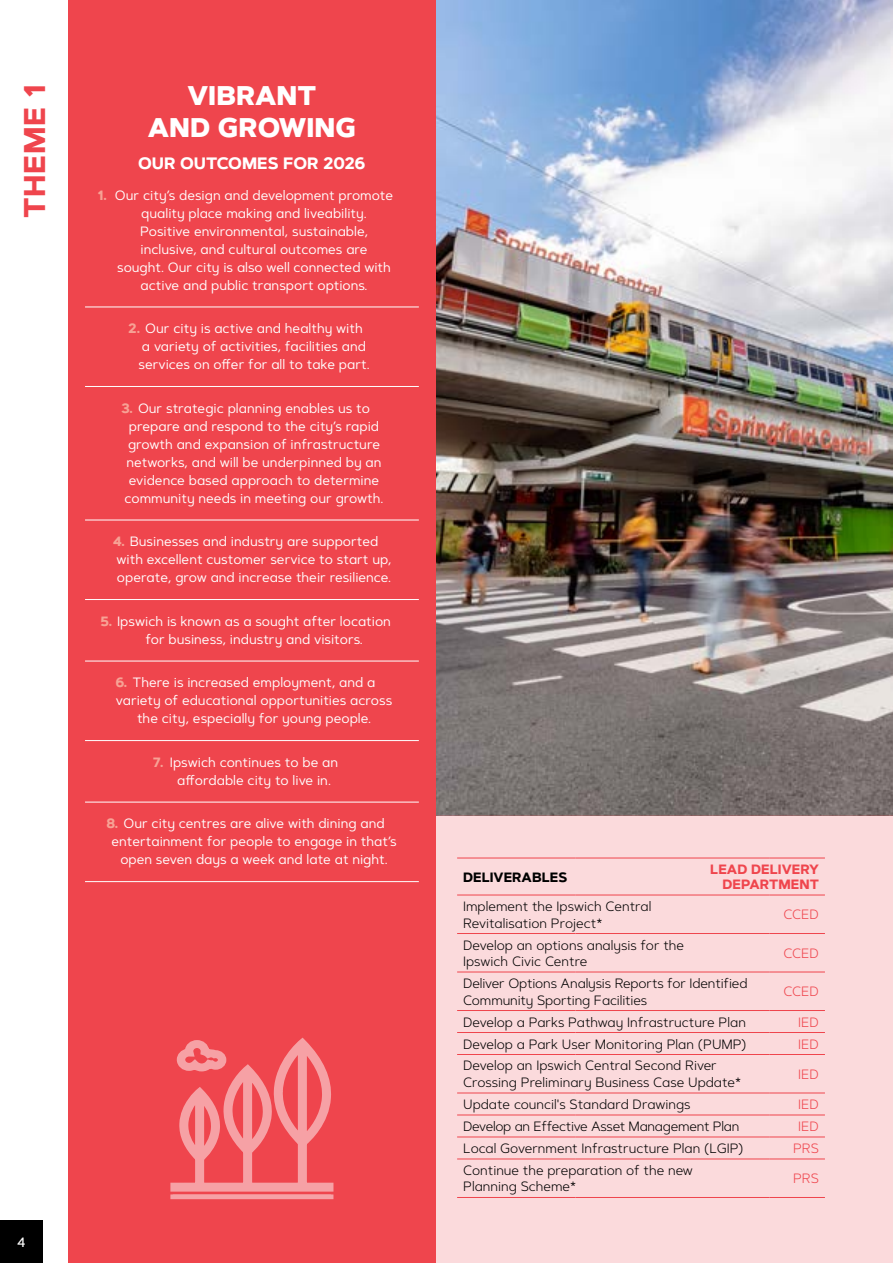
<style>
.page{position:relative;width:893px;height:1263px;background:#fff}
.page>*{position:absolute;margin:0;border:0;box-sizing:border-box;transform-origin:0 0}
.Body_copy_1_column{font:700 30px "Artegra Sans Alt";letter-spacing:.02em;color:#ef454d}
.Theme_Subheading_H2{font:800 27px/31.5px "Artegra Sans Alt";color:#fff;text-align:center}
.Theme_Subheading_H3{font:700 16.5px "Artegra Sans Alt";color:#fff}
.t1{font:13.5px/18px "Artegra Sans Alt";color:#fff}
.Body_copy_1_column-2{font:300 13.5px/16.5px "Artegra Sans Alt";color:#000}
.Body_copy_1_column-3{font:300 13.5px "Artegra Sans Alt";letter-spacing:-.02em;color:#000}
.Body_copy_1_column-4{font:300 13.5px "Artegra Sans Alt";color:#ef454d}
.t2{font:700 13.5px/15px "Artegra Sans Alt";color:#ef454d;text-align:right}
.t3{font:700 13.5px "Artegra Sans Alt";color:#000}
.t4{font:500 13.5px "Artegra Sans Alt";color:#fff}
.s1{font-weight:700;color:#f7a295}
</style>
<div class="page">
<img style="left:436px;top:0;width:457px;height:815px">
<div style="left:436px;top:815px;width:457px;height:448px;background:#fbdadc"></div>
<div style="left:68px;top:0;width:368px;height:1263px;background:#ef454d"></div>
<hr style="left:457px;top:858px;width:118px;height:1px;background:#ef454d">
<hr style="left:575px;top:858px;width:195px;height:1px;background:#ef454d">
<hr style="left:770px;top:858px;width:55px;height:1px;background:#ef454d">
<hr style="left:457px;top:895px;width:118px;height:1px;background:#ef454d">
<hr style="left:575px;top:895px;width:195px;height:1px;background:#ef454d">
<hr style="left:770px;top:895px;width:55px;height:1px;background:#ef454d">
<hr style="left:457px;top:933px;width:118px;height:1px;background:#ef454d">
<hr style="left:575px;top:933px;width:195px;height:1px;background:#ef454d">
<hr style="left:770px;top:933px;width:55px;height:1px;background:#ef454d">
<hr style="left:457px;top:972px;width:118px;height:1px;background:#ef454d">
<hr style="left:575px;top:972px;width:195px;height:1px;background:#ef454d">
<hr style="left:770px;top:972px;width:55px;height:1px;background:#ef454d">
<hr style="left:457px;top:1010px;width:118px;height:1px;background:#ef454d">
<hr style="left:575px;top:1010px;width:195px;height:1px;background:#ef454d">
<hr style="left:770px;top:1010px;width:55px;height:1px;background:#ef454d">
<hr style="left:457px;top:1032px;width:118px;height:1px;background:#ef454d">
<hr style="left:575px;top:1032px;width:195px;height:1px;background:#ef454d">
<hr style="left:770px;top:1032px;width:55px;height:1px;background:#ef454d">
<hr style="left:457px;top:1054px;width:118px;height:1px;background:#ef454d">
<hr style="left:575px;top:1054px;width:195px;height:1px;background:#ef454d">
<hr style="left:770px;top:1054px;width:55px;height:1px;background:#ef454d">
<hr style="left:457px;top:1092px;width:118px;height:1px;background:#ef454d">
<hr style="left:575px;top:1092px;width:195px;height:1px;background:#ef454d">
<hr style="left:770px;top:1092px;width:55px;height:1px;background:#ef454d">
<hr style="left:457px;top:1114px;width:118px;height:1px;background:#ef454d">
<hr style="left:575px;top:1114px;width:195px;height:1px;background:#ef454d">
<hr style="left:770px;top:1114px;width:55px;height:1px;background:#ef454d">
<hr style="left:457px;top:1136px;width:118px;height:1px;background:#ef454d">
<hr style="left:575px;top:1136px;width:195px;height:1px;background:#ef454d">
<hr style="left:770px;top:1136px;width:55px;height:1px;background:#ef454d">
<hr style="left:457px;top:1158px;width:118px;height:1px;background:#ef454d">
<hr style="left:575px;top:1158px;width:195px;height:1px;background:#ef454d">
<hr style="left:770px;top:1158px;width:55px;height:1px;background:#ef454d">
<hr style="left:457px;top:1197px;width:118px;height:1px;background:#ef454d">
<hr style="left:575px;top:1197px;width:195px;height:1px;background:#ef454d">
<hr style="left:770px;top:1197px;width:55px;height:1px;background:#ef454d">
<svg style="left:170px;top:1037px;width:164px;height:163px"></svg>
<hr style="left:85px;top:307px;width:334px;height:1px;background:#fff">
<hr style="left:85px;top:386px;width:334px;height:1px;background:#fff">
<hr style="left:85px;top:520px;width:334px;height:1px;background:#fff">
<hr style="left:85px;top:599px;width:334px;height:1px;background:#fff">
<hr style="left:85px;top:661px;width:334px;height:1px;background:#fff">
<hr style="left:85px;top:740px;width:334px;height:1px;background:#fff">
<hr style="left:85px;top:802px;width:334px;height:1px;background:#fff">
<hr style="left:85px;top:881px;width:334px;height:1px;background:#fff">
<div style="left:0;top:1220px;width:43px;height:43px;background:#000"></div>
<p class="Body_copy_1_column" style="left:12px;top:218px;width:134px;rotate:-90deg">THEME 1</p>
<p class="Theme_Subheading_H2" style="left:148px;top:80px;width:210px">VIBRANT<br>AND GROWING</p>
<p class="Theme_Subheading_H3" style="left:138px;top:151px;width:229px">OUR OUTCOMES FOR 2026</p>
<p class="t1" style="left:98px;top:186px;width:297px"><span class="s1">1.</span> Our city’s design and development promote</p>
<p class="t1" style="left:141px;top:204px;width:227px">quality place making and liveability.</p>
<p class="t1" style="left:140px;top:222px;width:230px">Positive environmental, sustainable,</p>
<p class="t1" style="left:141px;top:240px;width:229px">inclusive, and cultural outcomes are</p>
<p class="t1" style="left:117px;top:258px;width:275px">sought. Our city is also well connected with</p>
<p class="t1" style="left:141px;top:276px;width:229px">active and public transport options.</p>
<p class="t1" style="left:138px;top:319px;width:233px;text-indent:-10px"><span class="s1">2.</span> Our city is active and healthy with a variety of activities, facilities and services on offer for all to take part.</p>
<p class="t1" style="left:121px;top:399px;width:251px"><span class="s1">3.</span> Our strategic planning enables us to</p>
<p class="t1" style="left:129px;top:417px;width:252px">prepare and respond to the city’s rapid</p>
<p class="t1" style="left:128px;top:435px;width:253px">growth and expansion of infrastructure</p>
<p class="t1" style="left:127px;top:453px;width:257px">networks, and will be underpinned by an</p>
<p class="t1" style="left:129px;top:471px;width:252px">evidence based approach to determine</p>
<p class="t1" style="left:125px;top:489px;width:260px">community needs in meeting our growth.</p>
<p class="t1" style="left:113px;top:532px;width:280px"><span class="s1">4.</span> Businesses and industry are supported with excellent customer service to start up, operate, grow and increase their resilience.</p>
<p class="t1" style="left:145px;top:612px;width:247px;text-indent:-45px"><span class="s1">5.</span> Ipswich is known as a sought after location for business, industry and visitors.</p>
<p class="t1" style="left:116px;top:673px;width:261px"><span class="s1">6.</span> There is increased employment, and a</p>
<p class="t1" style="left:116px;top:691px;width:278px">variety of educational opportunities across</p>
<p class="t1" style="left:137px;top:709px;width:236px">the city, especially for young people.</p>
<p class="t1" style="left:177px;top:753px;width:163px;text-indent:-24px"><span class="s1">7.</span> Ipswich continues to be an affordable city to live in.</p>
<p class="t1" style="left:106px;top:814px;width:280px"><span class="s1">8.</span> Our city centres are alive with dining and</p>
<p class="t1" style="left:111px;top:832px;width:287px">entertainment for people to engage in that’s</p>
<p class="t1" style="left:120px;top:850px;width:269px">open seven days a week and late at night.</p>
<p class="t4" style="left:17px;top:1232px;width:10px">4</p>
<h3 class="t3" style="left:463px;top:867px;width:106px">DELIVERABLES</h3>
<h3 class="t2" style="left:710px;top:862px;width:110px">LEAD DELIVERY<br>DEPARTMENT</h3>
<p class="Body_copy_1_column-2" style="left:463px;top:898px;width:190px">Implement the Ipswich Central<br>Revitalisation Project*</p>
<p class="Body_copy_1_column-4" style="left:783px;top:905px;width:37px">CCED</p>
<p class="Body_copy_1_column-2" style="left:463px;top:936px;width:222px">Develop an options analysis for the<br>Ipswich Civic Centre</p>
<p class="Body_copy_1_column-4" style="left:783px;top:944px;width:37px">CCED</p>
<p class="Body_copy_1_column-2" style="left:463px;top:975px;width:286px">Deliver Options Analysis Reports for Identified<br>Community Sporting Facilities</p>
<p class="Body_copy_1_column-4" style="left:783px;top:982px;width:37px">CCED</p>
<p class="Body_copy_1_column-2" style="left:463px;top:1013px;width:284px">Develop a Parks Pathway Infrastructure Plan</p>
<p class="Body_copy_1_column-4" style="left:798px;top:1013px;width:22px">IED</p>
<p class="Body_copy_1_column-2" style="left:463px;top:1035px;width:285px">Develop a Park User Monitoring Plan (PUMP)</p>
<p class="Body_copy_1_column-4" style="left:798px;top:1035px;width:22px">IED</p>
<p class="Body_copy_1_column-2" style="left:463px;top:1057px;width:280px">Develop an Ipswich Central Second River<br>Crossing Preliminary Business Case Update*</p>
<p class="Body_copy_1_column-4" style="left:798px;top:1065px;width:22px">IED</p>
<p class="Body_copy_1_column-2" style="left:463px;top:1096px;width:229px">Update council's Standard Drawings</p>
<p class="Body_copy_1_column-4" style="left:798px;top:1095px;width:22px">IED</p>
<p class="Body_copy_1_column-3" style="left:463px;top:1117px;width:278px">Develop an Effective Asset Management Plan</p>
<p class="Body_copy_1_column-4" style="left:798px;top:1117px;width:22px">IED</p>
<p class="Body_copy_1_column-2" style="left:463px;top:1140px;width:282px">Local Government Infrastructure Plan (LGIP)</p>
<p class="Body_copy_1_column-4" style="left:793px;top:1139px;width:27px">PRS</p>
<p class="Body_copy_1_column-2" style="left:463px;top:1162px;width:231px">Continue the preparation of the new<br>Planning Scheme*</p>
<p class="Body_copy_1_column-4" style="left:793px;top:1169px;width:27px">PRS</p>
</div>
